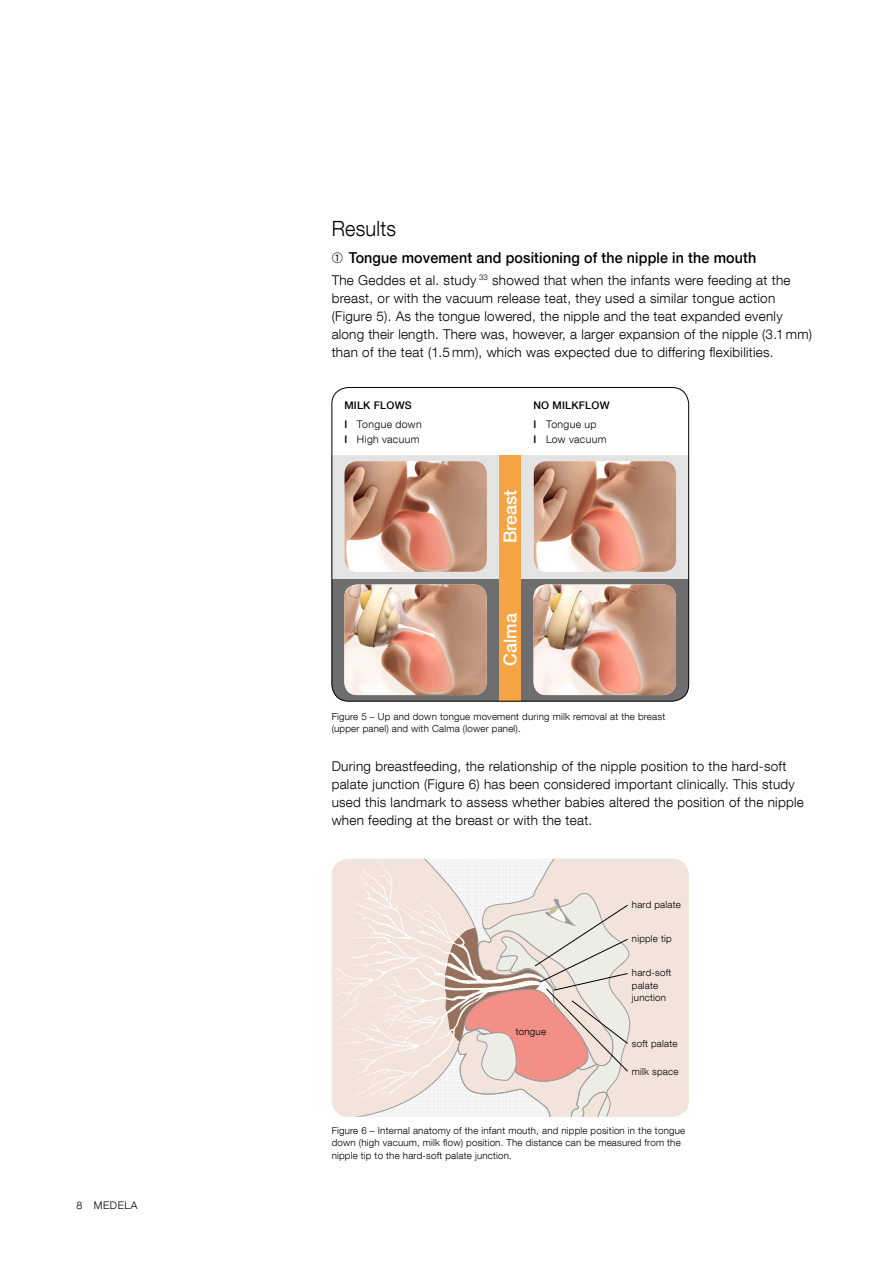
<style>
.page{position:relative;width:893px;height:1263px;background:#fff}
.page>*{position:absolute;margin:0;border:0;box-sizing:border-box;transform-origin:0 0}
.t1{font:300 21px "Helvetica Neue LT Com";letter-spacing:.01em;color:#000;scale:.95 1}
.t2{font:500 17.85px "Helvetica Neue LT Com";color:#fff}
.t3{font:500 15px "Helvetica Neue LT Com";letter-spacing:.01em;color:#000;scale:.95 1}
.t4{font:300 13.5px/18px "Helvetica Neue LT Com";letter-spacing:.02em;color:#000}
.t5{font:500 10.5px/19.2px "Helvetica Neue LT Com";letter-spacing:.02em;color:#000}
.t6{font:300 10.5px "Helvetica Neue LT Com";letter-spacing:.035em;color:#000}
.t7{font:300 9.75px/12.8px "Helvetica Neue LT Com";letter-spacing:.02em;color:#000}
.s1{font-weight:300}
.s2{font-weight:500}
</style>
<div class="page">
<div style="left:332px;top:556px;width:357px;height:145px;background:#6e6e6e;border-radius:17px"></div>
<div style="left:332px;top:455px;width:357px;height:123px;background:#e3e3e3"></div>
<div style="left:500px;top:455px;width:21px;height:246px;background:#f6a546"></div>
<div style="left:332px;top:387px;width:357px;height:314px;border:1px solid #000;border-radius:17px"></div>
<div style="left:343px;top:859px;width:346px;height:258px;background:#f3e4db"></div>
<svg style="left:332px;top:860px;width:296px;height:257px;background:#ead8d1"></svg>
<img style="left:534px;top:584px;width:142px;height:111px">
<img style="left:534px;top:461px;width:142px;height:111px">
<img style="left:344px;top:461px;width:143px;height:111px">
<img style="left:344px;top:584px;width:143px;height:111px">
<p class="t6" style="left:77px;top:1199px;width:62px">8 MEDELA</p>
<h1 class="t1" style="left:332px;top:216px;width:69px">Results</h1>
<p class="t3" style="left:332px;top:248px;width:448px">➀ Tongue movement and positioning of the nipple in the mouth</p>
<p class="t4" style="left:332px;top:271px;width:482px">The Geddes et al. study <sup>33</sup> showed that when the infants were feeding at the breast, or with the vacuum release teat, they used a similar tongue action (Figure 5). As the tongue lowered, the nipple and the teat expanded evenly along their length. There was, however, a larger expansion of the nipple (3.1 mm) than of the teat (1.5 mm), which was expected due to differing flexibilities.</p>
<p class="t5" style="left:344px;top:395px;width:79px">MILK FLOWS<br>I <span class="s1">Tongue down</span></p>
<p class="t6" style="left:344px;top:433px;width:77px"><span class="s2">I</span> High vacuum</p>
<p class="t5" style="left:533px;top:395px;width:78px">NO MILKFLOW<br>I <span class="s1">Tongue up</span></p>
<p class="t6" style="left:533px;top:433px;width:75px"><span class="s2">I</span> Low vacuum</p>
<h2 class="t2" style="left:499px;top:543px;width:55px;rotate:-90deg">Breast</h2>
<h2 class="t2" style="left:499px;top:666px;width:54px;rotate:-90deg">Calma</h2>
<p class="t7" style="left:332px;top:709px;width:335px">Figure 5 – Up and down tongue movement during milk removal at the breast (upper panel) and with Calma (lower panel).</p>
<p class="t4" style="left:332px;top:756px;width:474px">During breastfeeding, the relationship of the nipple position to the hard-soft palate junction (Figure 6) has been considered important clinically. This study used this landmark to assess whether babies altered the position of the nipple when feeding at the breast or with the teat.</p>
<p class="t7" style="left:516px;top:1025px;width:32px">tongue</p>
<p class="t7" style="left:632px;top:898px;width:50px">hard palate</p>
<p class="t7" style="left:632px;top:932px;width:41px">nipple tip</p>
<p class="t7" style="left:632px;top:966px;width:41px">hard-soft palate junction</p>
<p class="t7" style="left:632px;top:1037px;width:47px">soft palate</p>
<p class="t7" style="left:632px;top:1065px;width:48px">milk space</p>
<p class="t7" style="left:332px;top:1123px;width:355px">Figure 6 – Internal anatomy of the infant mouth, and nipple position in the tongue down (high vacuum, milk flow) position. The distance can be measured from the nipple tip to the hard-soft palate junction.</p>
</div>
